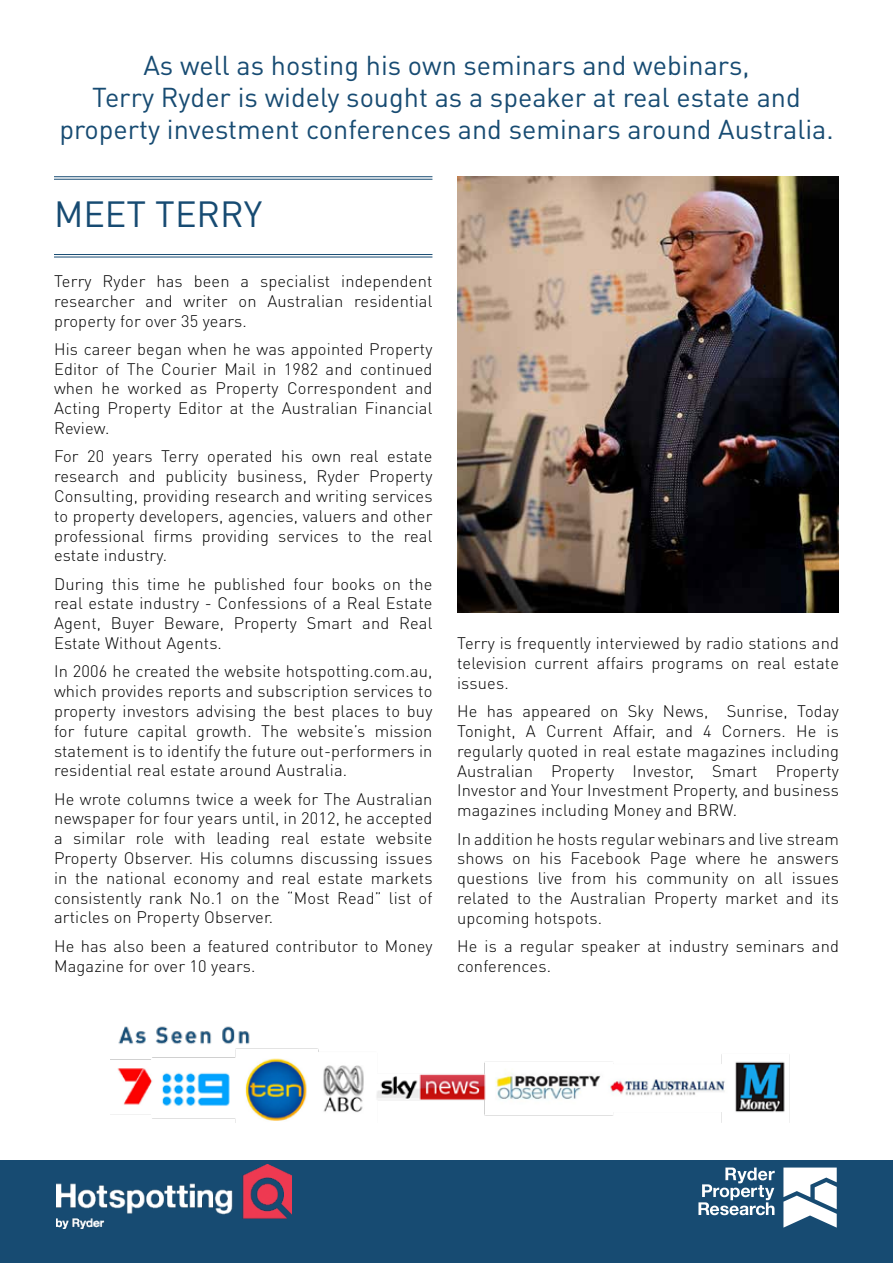
<style>
.page{position:relative;width:893px;height:1263px;background:#fff}
.page>*{position:absolute;margin:0;border:0;box-sizing:border-box;transform-origin:0 0}
.t1{font:36px "DIN Pro";color:#174b72}
.t2{font:27px/32.4px "DIN Pro";color:#174b72;text-align:center}
.t3{font:300 16.5px/19.8px "DIN Pro";letter-spacing:.01em;color:#000;text-align:justify}
</style>
<div class="page">
<hr style="left:54px;top:176px;width:378px;height:1px;background:#174b72">
<hr style="left:54px;top:179px;width:378px;height:1px;background:#174b72">
<hr style="left:54px;top:254px;width:378px;height:1px;background:#174b72">
<hr style="left:54px;top:257px;width:378px;height:1px;background:#174b72">
<img style="left:457px;top:176px;width:382px;height:436px">
<img style="left:110px;top:1026px;width:680px;height:96px">
<div style="left:0;top:1161px;width:893px;height:102px;background:#174b72"></div>
<img style="left:56px;top:1165px;width:236px;height:64px">
<svg style="left:698px;top:1167px;width:77px;height:48px"></svg>
<svg style="left:783px;top:1167px;width:54px;height:60px"></svg>
<h2 class="t2" style="left:59px;top:48px;width:776px">As well as hosting his own seminars and webinars,<br>Terry Ryder is widely sought as a speaker at real estate and property investment conferences and seminars around Australia.</h2>
<h1 class="t1" style="left:54px;top:189px;width:210px">MEET TERRY</h1>
<p class="t3" style="left:54px;top:270px;width:380px">Terry Ryder has been a specialist independent researcher and writer on Australian residential property for over 35 years.</p>
<p class="t3" style="left:54px;top:338px;width:380px">His career began when he was appointed Property Editor of The Courier Mail in 1982 and continued when he worked as Property Correspondent and Acting Property Editor at the Australian Financial Review.</p>
<p class="t3" style="left:54px;top:446px;width:380px">For 20 years Terry operated his own real estate research and publicity business, Ryder Property Consulting, providing research and writing services to property developers, agencies, valuers and other professional firms providing services to the real estate industry.</p>
<p class="t3" style="left:54px;top:573px;width:380px">During this time he published four books on the real estate industry - Confessions of a Real Estate Agent, Buyer Beware, Property Smart and Real Estate Without Agents.</p>
<p class="t3" style="left:54px;top:661px;width:380px">In 2006 he created the website hotspotting.com.au, which provides reports and subscription services to property investors advising the best places to buy for future capital growth. The website’s mission statement is to identify the future out-performers in residential real estate around Australia.</p>
<p class="t3" style="left:54px;top:788px;width:380px">He wrote columns twice a week for The Australian newspaper for four years until, in 2012, he accepted a similar role with leading real estate website Property Observer. His columns discussing issues in the national economy and real estate markets consistently rank No.1 on the “Most Read” list of articles on Property Observer.</p>
<p class="t3" style="left:54px;top:935px;width:380px">He has also been a featured contributor to Money<br>Magazine for over 10 years.</p>
<p class="t3" style="left:457px;top:633px;width:383px">Terry is frequently interviewed by radio stations and television current affairs programs on real estate issues.</p>
<p class="t3" style="left:457px;top:701px;width:383px">He has appeared on Sky News, Sunrise, Today Tonight, A Current Affair, and 4 Corners. He is regularly quoted in real estate magazines including Australian Property Investor, Smart Property Investor and Your Investment Property, and business magazines including Money and BRW.</p>
<p class="t3" style="left:457px;top:828px;width:383px">In addition he hosts regular webinars and live stream shows on his Facebook Page where he answers questions live from his community on all issues related to the Australian Property market and its upcoming hotspots.</p>
<p class="t3" style="left:457px;top:935px;width:383px">He is a regular speaker at industry seminars and conferences.</p>
</div>
